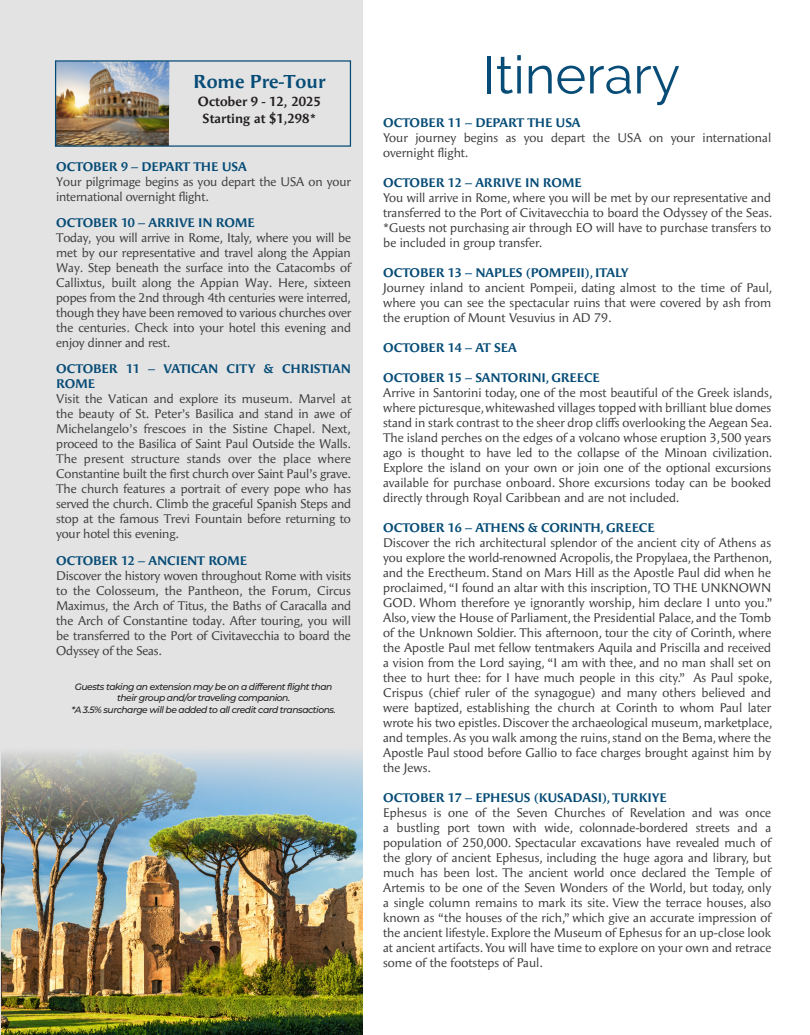
<style>
.page{position:relative;width:810px;height:1035px;background:#fff}
.page>*{position:absolute;margin:0;border:0;box-sizing:border-box;transform-origin:0 0}
.t1{font:52.5px "Raleway";color:#064c77}
.t2{font:700 18.75px "Angie Sans Std";color:#064c77}
.t3{font:700 13.12px/17.4px "Angie Sans Std";color:#231f20;text-align:center}
.t4{font:12.5px/15px "Angie Sans Std";letter-spacing:-.005em;color:#3e3e3f;text-align:justify}
.t5{font:700 12.5px/15px "Angie Sans Std";letter-spacing:-.01em;color:#064c77}
.t6{font:italic 500 9.12px/11.2px "Montserrat";letter-spacing:-.05em;color:#231f20;text-align:center}
</style>
<div class="page">
<div style="left:0;top:0;width:363px;height:1035px;background:#e3e3e3"></div>
<img style="left:2px;top:752px;width:361px;height:283px">
<img style="left:57px;top:62px;width:112px;height:83px">
<div style="left:55px;top:60px;width:296px;height:87px;border:1px solid #064c77"></div>
<h2 class="t2" style="left:193px;top:71px;width:134px">Rome Pre-Tour</h2>
<p class="t3" style="left:198px;top:93px;width:124px">October 9 - 12, 2025<br>Starting at $1,298*</p>
<p class="t5" style="left:56px;top:159px;width:192px">OCTOBER 9 – DEPART THE USA</p>
<p class="t4" style="left:56px;top:174px;width:296px">Your pilgrimage begins as you depart the USA on your international overnight flight.</p>
<p class="t5" style="left:56px;top:215px;width:200px">OCTOBER 10 – ARRIVE IN ROME</p>
<p class="t4" style="left:56px;top:230px;width:297px">Today, you will arrive in Rome, Italy, where you will be met by our representative and travel along the Appian Way. Step beneath the surface into the Catacombs of Callixtus, built along the Appian Way. Here, sixteen popes from the 2nd through 4th centuries were interred, though they have been removed to various churches over the centuries. Check into your hotel this evening and enjoy dinner and rest.</p>
<p class="t5" style="left:56px;top:362px;width:296px">OCTOBER 11 – VATICAN CITY &amp; CHRISTIAN<br>ROME</p>
<p class="t4" style="left:56px;top:392px;width:297px">Visit the Vatican and explore its museum. Marvel at the beauty of St. Peter’s Basilica and stand in awe of Michelangelo’s frescoes in the Sistine Chapel. Next, proceed to the Basilica of Saint Paul Outside the Walls.<br>The present structure stands over the place where Constantine built the first church over Saint Paul’s grave.<br>The church features a portrait of every pope who has served the church. Climb the graceful Spanish Steps and stop at the famous Trevi Fountain before returning to your hotel this evening.</p>
<p class="t5" style="left:56px;top:553px;width:193px">OCTOBER 12 – ANCIENT ROME</p>
<p class="t4" style="left:56px;top:568px;width:297px">Discover the history woven throughout Rome with visits to the Colosseum, the Pantheon, the Forum, Circus Maximus, the Arch of Titus, the Baths of Caracalla and the Arch of Constantine today. After touring, you will be transferred to the Port of Civitavecchia to board the Odyssey of the Seas.</p>
<p class="t6" style="left:71px;top:681px;width:266px">Guests taking an extension may be on a different flight than their group and/or traveling companion.<br>*A 3.5% surcharge will be added to all credit card transactions.</p>
<h1 class="t1" style="left:483px;top:44px;width:199px">Itinerary</h1>
<p class="t5" style="left:383px;top:116px;width:199px">OCTOBER 11 – DEPART THE USA</p>
<p class="t4" style="left:383px;top:131px;width:390px">Your journey begins as you depart the USA on your international overnight flight.</p>
<p class="t5" style="left:383px;top:176px;width:200px">OCTOBER 12 – ARRIVE IN ROME</p>
<p class="t4" style="left:383px;top:191px;width:391px">You will arrive in Rome, where you will be met by our representative and transferred to the Port of Civitavecchia to board the Odyssey of the Seas. *Guests not purchasing air through EO will have to purchase transfers to be included in group transfer.</p>
<p class="t5" style="left:383px;top:266px;width:247px">OCTOBER 13 – NAPLES (POMPEII), ITALY</p>
<p class="t4" style="left:383px;top:281px;width:391px">Journey inland to ancient Pompeii, dating almost to the time of Paul, where you can see the spectacular ruins that were covered by ash from the eruption of Mount Vesuvius in AD 79.</p>
<p class="t5" style="left:383px;top:341px;width:135px">OCTOBER 14 – AT SEA</p>
<p class="t5" style="left:383px;top:371px;width:218px">OCTOBER 15 – SANTORINI, GREECE</p>
<p class="t4" style="left:383px;top:386px;width:391px">Arrive in Santorini today, one of the most beautiful of the Greek islands, where picturesque, whitewashed villages topped with brilliant blue domes stand in stark contrast to the sheer drop cliffs overlooking the Aegean Sea.<br>The island perches on the edges of a volcano whose eruption 3,500 years ago is thought to have led to the collapse of the Minoan civilization.<br>Explore the island on your own or join one of the optional excursions available for purchase onboard. Shore excursions today can be booked directly through Royal Caribbean and are not included.</p>
<p class="t5" style="left:383px;top:521px;width:273px">OCTOBER 16 – ATHENS &amp; CORINTH, GREECE</p>
<p class="t4" style="left:383px;top:536px;width:391px">Discover the rich architectural splendor of the ancient city of Athens as you explore the world-renowned Acropolis, the Propylaea, the Parthenon, and the Erectheum. Stand on Mars Hill as the Apostle Paul did when he proclaimed, “I found an altar with this inscription, TO THE UNKNOWN GOD. Whom therefore ye ignorantly worship, him declare I unto you.” Also, view the House of Parliament, the Presidential Palace, and the Tomb of the Unknown Soldier. This afternoon, tour the city of Corinth, where the Apostle Paul met fellow tentmakers Aquila and Priscilla and received a vision from the Lord saying, “I am with thee, and no man shall set on thee to hurt thee: for I have much people in this city.” As Paul spoke, Crispus (chief ruler of the synagogue) and many others believed and were baptized, establishing the church at Corinth to whom Paul later wrote his two epistles. Discover the archaeological museum, marketplace, and temples. As you walk among the ruins, stand on the Bema, where the Apostle Paul stood before Gallio to face charges brought against him by the Jews.</p>
<p class="t5" style="left:383px;top:791px;width:285px">OCTOBER 17 – EPHESUS (KUSADASI), TURKIYE</p>
<p class="t4" style="left:383px;top:806px;width:390px">Ephesus is one of the Seven Churches of Revelation and was once a bustling port town with wide, colonnade-bordered streets and a population of 250,000. Spectacular excavations have revealed much of the glory of ancient Ephesus, including the huge agora and library, but much has been lost. The ancient world once declared the Temple of Artemis to be one of the Seven Wonders of the World, but today, only a single column remains to mark its site. View the terrace houses, also known as “the houses of the rich,” which give an accurate impression of the ancient lifestyle. Explore the Museum of Ephesus for an up-close look at ancient artifacts. You will have time to explore on your own and retrace some of the footsteps of Paul.</p>
</div>
